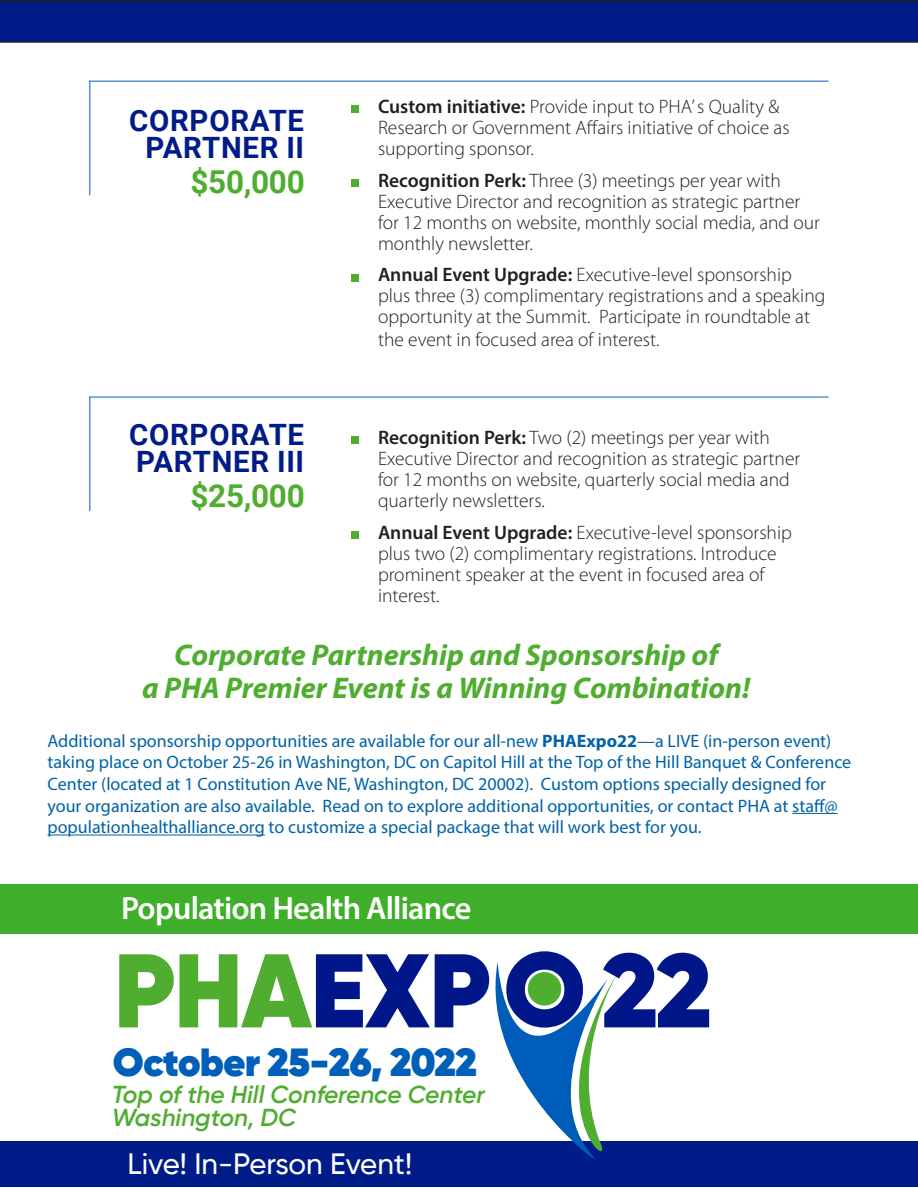
<style>
.page{position:relative;width:918px;height:1188px;background:#fff}
.page>*{position:absolute;margin:0;border:0;box-sizing:border-box;transform-origin:0 0}
.t1{font:900 104.4px "Gilroy";letter-spacing:-.015em;color:#001689}
.t2{font:800 39.15px "Gilroy";letter-spacing:-.01em;color:#005fb9}
.t3{font:600 32.25px "Myriad Pro";letter-spacing:-.025em;color:#fff}
.t4{font:700 31.5px "Roboto";letter-spacing:-.01em;color:#4fad2f}
.t5{font:italic 700 30px/33px "Myriad Pro";color:#4fad2f;text-align:center}
.t6{font:700 29.4px "Roboto";letter-spacing:.025em;color:#001c88}
.t7{font:500 29.4px "Gilroy";color:#fff}
.t8{font:italic 600 24.45px/23.2px "Gilroy";color:#4fad2f}
.t9{font:300 19.5px/21px "Myriad Pro";color:#231f20}
.t10{font:18px/21.6px "Myriad Pro";color:#0162a6}
.s1{font-weight:600}
.s2{font-weight:700}
.s3{color:#4fad2f}
</style>
<div class="page">
<svg style="left:0;top:0;width:918px;height:43px;background:#041d81"></svg>
<hr style="left:89px;top:81px;width:740px;height:1px;background:#005fb9">
<hr style="left:89px;top:81px;width:1px;height:114px;background:#005fb9">
<div style="left:351px;top:105px;width:8px;height:8px;background:#4fad2f"></div>
<div style="left:351px;top:179px;width:8px;height:8px;background:#4fad2f"></div>
<div style="left:351px;top:274px;width:8px;height:7px;background:#4fad2f"></div>
<div style="left:351px;top:437px;width:8px;height:7px;background:#4fad2f"></div>
<div style="left:351px;top:531px;width:8px;height:8px;background:#4fad2f"></div>
<hr style="left:89px;top:397px;width:740px;height:1px;background:#005fb9">
<hr style="left:89px;top:397px;width:1px;height:114px;background:#005fb9">
<hr style="left:792px;top:813px;width:46px;height:1px;background:#0162a6">
<hr style="left:48px;top:835px;width:217px;height:1px;background:#0162a6">
<div style="left:0;top:885px;width:918px;height:49px;background:#3fae2a"></div>
<div style="left:0;top:1142px;width:918px;height:45px;background:#001c88"></div>
<svg style="left:478px;top:962px;width:140px;height:197px"></svg>
<p class="t6" style="left:129px;top:100px;width:177px">CORPORATE</p>
<p class="t6" style="left:146px;top:127px;width:160px">PARTNER II</p>
<p class="t4" style="left:190px;top:159px;width:116px">$50,000</p>
<p class="t6" style="left:129px;top:414px;width:177px">CORPORATE</p>
<p class="t6" style="left:136px;top:441px;width:169px">PARTNER III</p>
<p class="t4" style="left:190px;top:474px;width:116px">$25,000</p>
<p class="t9" style="left:378px;top:96px;width:413px"><span class="s1">Custom initiative:</span> Provide input to PHA’ s Quality &amp;<br>Research or Government Affairs initiative of choice as supporting sponsor.</p>
<p class="t9" style="left:378px;top:169px;width:444px"><span class="s1">Recognition Perk:</span> Three (3) meetings per year with Executive Director and recognition as strategic partner for 12 months on website, monthly social media, and our monthly newsletter.</p>
<p class="t9" style="left:378px;top:264px;width:449px;line-height:21.5px"><span class="s1">Annual Event Upgrade:</span> Executive-level sponsorship plus three (3) complimentary registrations and a speaking opportunity at the Summit. Participate in roundtable at the event in focused area of interest.</p>
<p class="t9" style="left:378px;top:427px;width:424px"><span class="s1">Recognition Perk:</span> Two (2) meetings per year with Executive Director and recognition as strategic partner for 12 months on website, quarterly social media and quarterly newsletters.</p>
<p class="t9" style="left:378px;top:522px;width:415px"><span class="s1">Annual Event Upgrade:</span> Executive-level sponsorship plus two (2) complimentary registrations. Introduce prominent speaker at the event in focused area of interest.</p>
<p class="t5" style="left:142px;top:638px;width:610px">Corporate Partnership and Sponsorship of<br>a PHA Premier Event is a Winning Combination!</p>
<p class="t10" style="left:48px;top:730px;width:805px">Additional sponsorship opportunities are available for our all-new <span class="s2">PHAExpo22</span>—a LIVE (in-person event) taking place on October 25-26 in Washington, DC on Capitol Hill at the Top of the Hill Banquet &amp; Conference Center (located at 1 Constitution Ave NE, Washington, DC 20002). Custom options specially designed for your organization are also available. Read on to explore additional opportunities, or contact PHA at staff@ populationhealthalliance.org to customize a special package that will work best for you.</p>
<p class="t3" style="left:121px;top:888px;width:352px">Population Health Alliance</p>
<p class="t1" style="left:114px;top:925px;width:600px"><span class="s3">PHA</span>EXPO 22</p>
<p class="t2" style="left:113px;top:1037px;width:366px">October 25-26, 2022</p>
<p class="t8" style="left:112px;top:1083px;width:374px">Top of the Hill Conference Center<br>Washington, DC</p>
<p class="t7" style="left:127px;top:1145px;width:286px">Live! In-Person Event!</p>
</div>
